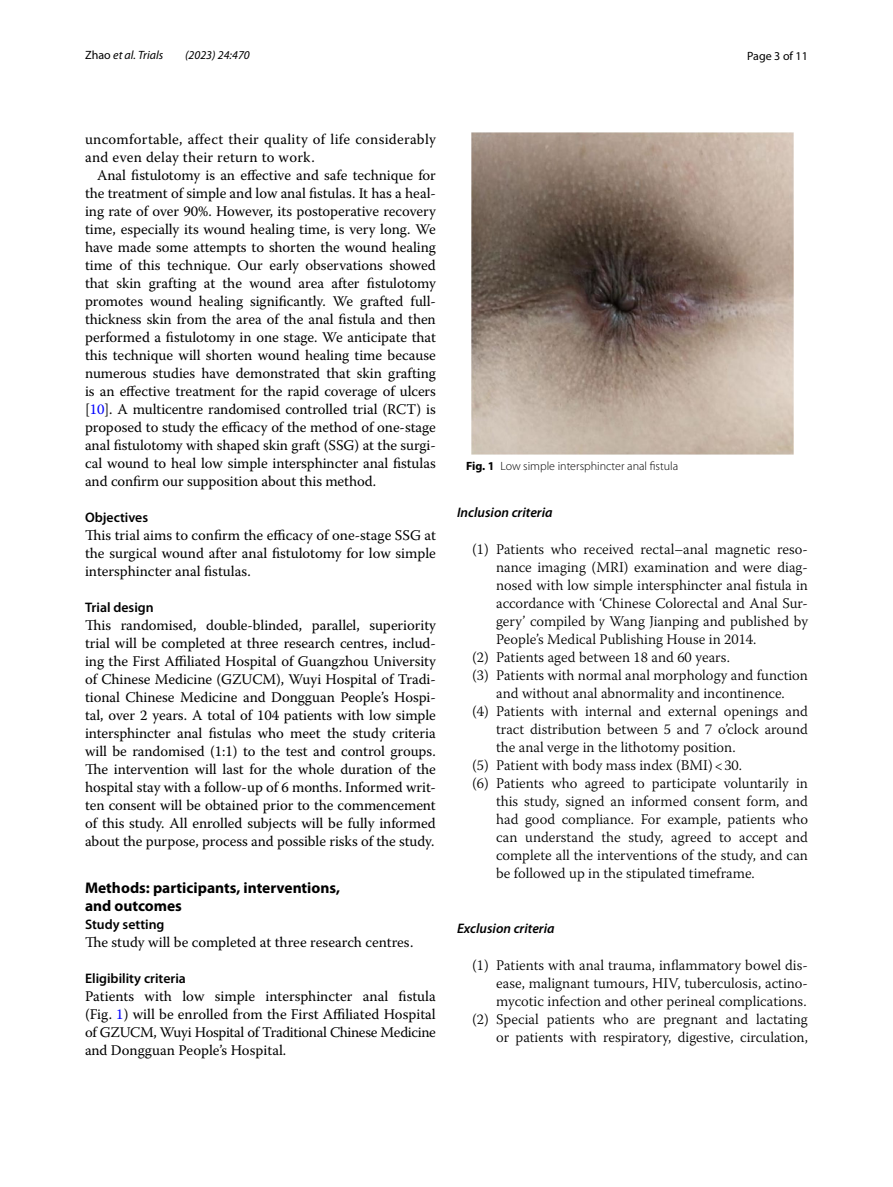
<style>
.page{position:relative;width:893px;height:1187px;background:#fff}
.page>*{position:absolute;margin:0;border:0;box-sizing:border-box;transform-origin:0 0}
.t1{font:700 15.45px/18px "Myriad Pro";color:#000}
.t2{font:14.7px/18px "Warnock Pro";color:#000;text-align:justify}
.t3{font:300 14.7px/18px "Warnock Pro";color:#000;text-align:right}
.t4{font:14.7px/18px "Warnock Pro";letter-spacing:.02em;color:#000}
.t5{font:600 13.8px "Myriad Pro";color:#000}
.t6{font:italic 600 13.8px "Myriad Pro";color:#000}
.t7{font:300 12px "Myriad Pro";color:#000}
.t8{font:italic 12px "Myriad Pro";color:#000}
.t9{font:12px "Myriad Pro";color:#000}
.s1{font-style:normal}
.s2{color:#00f}
.s3{font-weight:700}
</style>
<div class="page">
<img style="left:472px;top:133px;width:321px;height:322px">
<p class="t8" style="left:85px;top:48px;width:80px"><span class="s1">Zhao</span> et al. Trials</p>
<p class="t8" style="left:185px;top:48px;width:66px">(2023) 24:470</p>
<p class="t9" style="left:747px;top:48px;width:62px">Page 3 of 11</p>
<p class="t4" style="left:85px;top:130px;width:352px">uncomfortable, affect their quality of life considerably and even delay their return to work.</p>
<p class="t2" style="left:85px;top:166px;width:352px;text-indent:12px">Anal fistulotomy is an effective and safe technique for the treatment of simple and low anal fistulas. It has a heal&shy;ing rate of over 90%. However, its postoperative recovery time, especially its wound healing time, is very long. We have made some attempts to shorten the wound healing time of this technique. Our early observations showed that skin grafting at the wound area after fistulotomy promotes wound healing significantly. We grafted full&shy;thickness skin from the area of the anal fistula and then performed a fistulotomy in one stage. We anticipate that this technique will shorten wound healing time because numerous studies have demonstrated that skin grafting is an effective treatment for the rapid coverage of ulcers [<span class="s2">10</span>]. A multicentre randomised controlled trial (RCT) is proposed to study the efficacy of the method of one-stage anal fistulotomy with shaped skin graft (SSG) at the surgi&shy;cal wound to heal low simple intersphincter anal fistulas and confirm our supposition about this method.</p>
<p class="t5" style="left:85px;top:508px;width:65px">Objectives</p>
<p class="t2" style="left:85px;top:526px;width:352px">This trial aims to confirm the efficacy of one-stage SSG at the surgical wound after anal fistulotomy for low simple intersphincter anal fistulas.</p>
<p class="t5" style="left:85px;top:598px;width:70px">Trial design</p>
<p class="t2" style="left:85px;top:616px;width:352px">This randomised, double-blinded, parallel, superiority trial will be completed at three research centres, includ&shy;ing the First Affiliated Hospital of Guangzhou University of Chinese Medicine (GZUCM), Wuyi Hospital of Tradi&shy;tional Chinese Medicine and Dongguan People’s Hospi&shy;tal, over 2 years. A total of 104 patients with low simple intersphincter anal fistulas who meet the study criteria will be randomised (1:1) to the test and control groups.<br>The intervention will last for the whole duration of the hospital stay with a follow-up of 6 months. Informed writ&shy;ten consent will be obtained prior to the commencement of this study. All enrolled subjects will be fully informed about the purpose, process and possible risks of the study.</p>
<p class="t1" style="left:85px;top:877px;width:257px">Methods: participants, interventions, and outcomes</p>
<p class="t5" style="left:85px;top:915px;width:81px">Study setting</p>
<p class="t2" style="left:85px;top:932px;width:330px">The study will be completed at three research centres.</p>
<p class="t5" style="left:85px;top:969px;width:102px">Eligibility criteria</p>
<p class="t2" style="left:85px;top:986px;width:352px">Patients with low simple intersphincter anal fistula (Fig. <span class="s2">1</span>) will be enrolled from the First Affiliated Hospital of GZUCM, Wuyi Hospital of Traditional Chinese Medicine and Dongguan People’s Hospital.</p>
<p class="t7" style="left:466px;top:459px;width:213px"><span class="s3">Fig. 1</span> Low simple intersphincter anal fistula</p>
<p class="t6" style="left:457px;top:503px;width:97px">Inclusion criteria</p>
<p class="t3" style="left:472px;top:539px;width:337px">(1) Patients who received rectal–anal magnetic reso-</p>
<p class="t3" style="left:496px;top:557px;width:313px">nance imaging (MRI) examination and were diag-</p>
<p class="t3" style="left:496px;top:575px;width:313px">nosed with low simple intersphincter anal fistula in</p>
<p class="t3" style="left:496px;top:593px;width:313px">accordance with ‘Chinese Colorectal and Anal Sur-</p>
<p class="t3" style="left:496px;top:611px;width:313px">gery’ compiled by Wang Jianping and published by</p>
<p class="t3" style="left:496px;top:629px;width:262px">People’s Medical Publishing House in 2014.</p>
<p class="t3" style="left:472px;top:647px;width:259px">(2) Patients aged between 18 and 60 years.</p>
<p class="t3" style="left:472px;top:665px;width:337px">(3) Patients with normal anal morphology and function</p>
<p class="t3" style="left:496px;top:683px;width:290px">and without anal abnormality and incontinence.</p>
<p class="t3" style="left:472px;top:701px;width:337px">(4) Patients with internal and external openings and</p>
<p class="t3" style="left:496px;top:719px;width:313px">tract distribution between 5 and 7 o’clock around</p>
<p class="t3" style="left:496px;top:737px;width:241px">the anal verge in the lithotomy position.</p>
<p class="t3" style="left:472px;top:755px;width:271px">(5) Patient with body mass index (BMI)&lt;30.</p>
<p class="t3" style="left:472px;top:773px;width:337px">(6) Patients who agreed to participate voluntarily in</p>
<p class="t3" style="left:496px;top:791px;width:313px">this study, signed an informed consent form, and</p>
<p class="t3" style="left:496px;top:809px;width:313px">had good compliance. For example, patients who</p>
<p class="t3" style="left:496px;top:827px;width:313px">can understand the study, agreed to accept and</p>
<p class="t3" style="left:496px;top:845px;width:313px">complete all the interventions of the study, and can</p>
<p class="t3" style="left:496px;top:863px;width:260px">be followed up in the stipulated timeframe.</p>
<p class="t6" style="left:457px;top:919px;width:99px">Exclusion criteria</p>
<p class="t3" style="left:472px;top:955px;width:337px">(1) Patients with anal trauma, inflammatory bowel dis&shy;ease, malignant tumours, HIV, tuberculosis, actino&shy;mycotic infection and other perineal complications.<br>(2) Special patients who are pregnant and lactating or patients with respiratory, digestive, circulation,</p>
</div>
